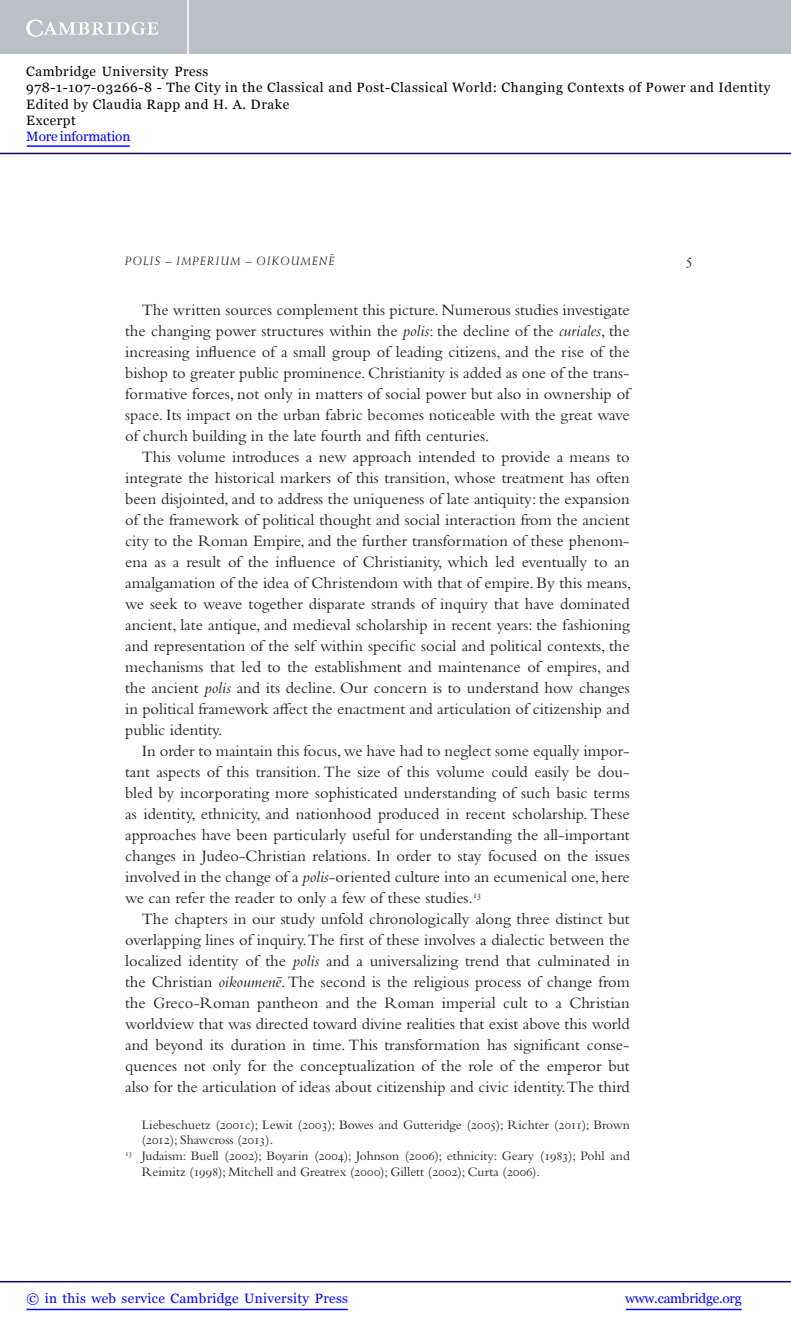
<style>
.page{position:relative;width:791px;height:1332px;background:#fff}
.page>*{position:absolute;margin:0;border:0;box-sizing:border-box;transform-origin:0 0}
.t1{font:16.5px/21px "Bembo Std";color:#231f20;text-align:justify}
.t2{font:13.5px "Bembo Std";color:#231f20}
.t3{font:13.5px/16.2px "Georgia";letter-spacing:.045em;color:#000}
.t4{font:13.5px "Georgia";letter-spacing:.025em;color:#00f}
.t5{font:13.5px "Bembo Std";letter-spacing:-.02em;color:#231f20}
.t6{font:13.5px "Georgia";letter-spacing:-.015em;color:#00f}
.t7{font:13.5px "Georgia";letter-spacing:-.01em;color:#00f}
.t8{font:italic 12px "Weiss Std";letter-spacing:.1em;color:#231f20}
.s1{font-style:italic}
</style>
<div class="page">
<div style="left:0;top:0;width:790px;height:54px;background:#bac0c6"></div>
<svg style="left:26px;top:20px;width:132px;height:17px"></svg>
<hr style="left:187px;top:0;width:2px;height:54px;background:#fff">
<hr style="left:0;top:153px;width:790px;height:1px;background:#150666">
<hr style="left:27px;top:145px;width:103px;height:2px;background:#00f">
<hr style="left:625px;top:1308px;width:116px;height:2px;background:#00f">
<hr style="left:0;top:1281px;width:790px;height:1px;background:#150666">
<hr style="left:26px;top:1308px;width:321px;height:2px;background:#00f">
<p class="t3" style="left:26px;top:64px;width:745px">Cambridge University Press<br>978-1-107-03266-8 - The City in the Classical and Post-Classical World: Changing Contexts of Power and Identity Edited by Claudia Rapp and H. A. Drake<br>Excerpt</p>
<p class="t7" style="left:26px;top:128px;width:105px">More information</p>
<p class="t8" style="left:125px;top:256px;width:211px">POLIS – IMPERIUM – OIKOUMENE<sup>ˉ</sup></p>
<p class="t1" style="left:684px;top:251px;width:9px">5</p>
<p class="t1" style="left:125px;top:300px;width:507px;text-indent:16px">The written sources complement this picture. Numerous studies investigate the changing power structures within the <span class="s1">polis</span>: the decline of the <span class="s1">curiales</span>, the increasing influence of a small group of leading citizens, and the rise of the bishop to greater public prominence. Christianity is added as one of the trans&shy;formative forces, not only in matters of social power but also in ownership of space. Its impact on the urban fabric becomes noticeable with the great wave of church building in the late fourth and fifth centuries.</p>
<p class="t1" style="left:125px;top:447px;width:507px;text-indent:16px">This volume introduces a new approach intended to provide a means to integrate the historical markers of this transition, whose treatment has often been disjointed, and to address the uniqueness of late antiquity: the expansion of the framework of political thought and social interaction from the ancient city to the Roman Empire, and the further transformation of these phenom&shy;ena as a result of the influence of Christianity, which led eventually to an amalgamation of the idea of Christendom with that of empire. By this means, we seek to weave together disparate strands of inquiry that have dominated ancient, late antique, and medieval scholarship in recent years: the fashioning and representation of the self within specific social and political contexts, the mechanisms that led to the establishment and maintenance of empires, and the ancient <span class="s1">polis</span> and its decline. Our concern is to understand how changes in political framework affect the enactment and articulation of citizenship and public identity.</p>
<p class="t1" style="left:125px;top:741px;width:506px;text-indent:16px">In order to maintain this focus, we have had to neglect some equally impor&shy;tant aspects of this transition. The size of this volume could easily be dou&shy;bled by incorporating more sophisticated understanding of such basic terms as identity, ethnicity, and nationhood produced in recent scholarship. These approaches have been particularly useful for understanding the all-important changes in Judeo-Christian relations. In order to stay focused on the issues involved in the change of a <span class="s1">polis</span>-oriented culture into an ecumenical one, here we can refer the reader to only a few of these studies. <sup>13</sup></p>
<p class="t1" style="left:125px;top:909px;width:506px;text-indent:16px">The chapters in our study unfold chronologically along three distinct but overlapping lines of inquiry.The first of these involves a dialectic between the localized identity of the <span class="s1">polis</span> and a universalizing trend that culminated in the Christian <span class="s1">oikoumen eˉ</span> . The second is the religious process of change from the Greco-Roman pantheon and the Roman imperial cult to a Christian worldview that was directed toward divine realities that exist above this world and beyond its duration in time. This transformation has significant conse&shy;quences not only for the conceptualization of the role of the emperor but also for the articulation of ideas about citizenship and civic identity.The third</p>
<p class="t2" style="left:142px;top:1119px;width:489px">Liebeschuetz ( 2001c ); Lewit ( 2003 ); B owes and Gutteridge ( 2005 ); Richter ( 2011 ); Brown</p>
<p class="t5" style="left:142px;top:1135px;width:133px">( 2012 ); Shawcross ( 2013 ).</p>
<p class="t2" style="left:125px;top:1151px;width:505px"><sup>13</sup> Judaism: Buell ( 2002 ); B oyarin ( 2004 ); Johnson ( 2006 ); ethnicity: Geary ( 1983 ); Pohl and</p>
<p class="t2" style="left:142px;top:1166px;width:399px">Reimitz ( 1998 ); Mitchell and Greatrex ( 2000 ); Gillett ( 2002 ); Curta ( 2006 ).</p>
<p class="t4" style="left:26px;top:1290px;width:323px">© in this web service Cambridge University Press</p>
<p class="t6" style="left:624px;top:1290px;width:118px">www.cambridge.org</p>
</div>
